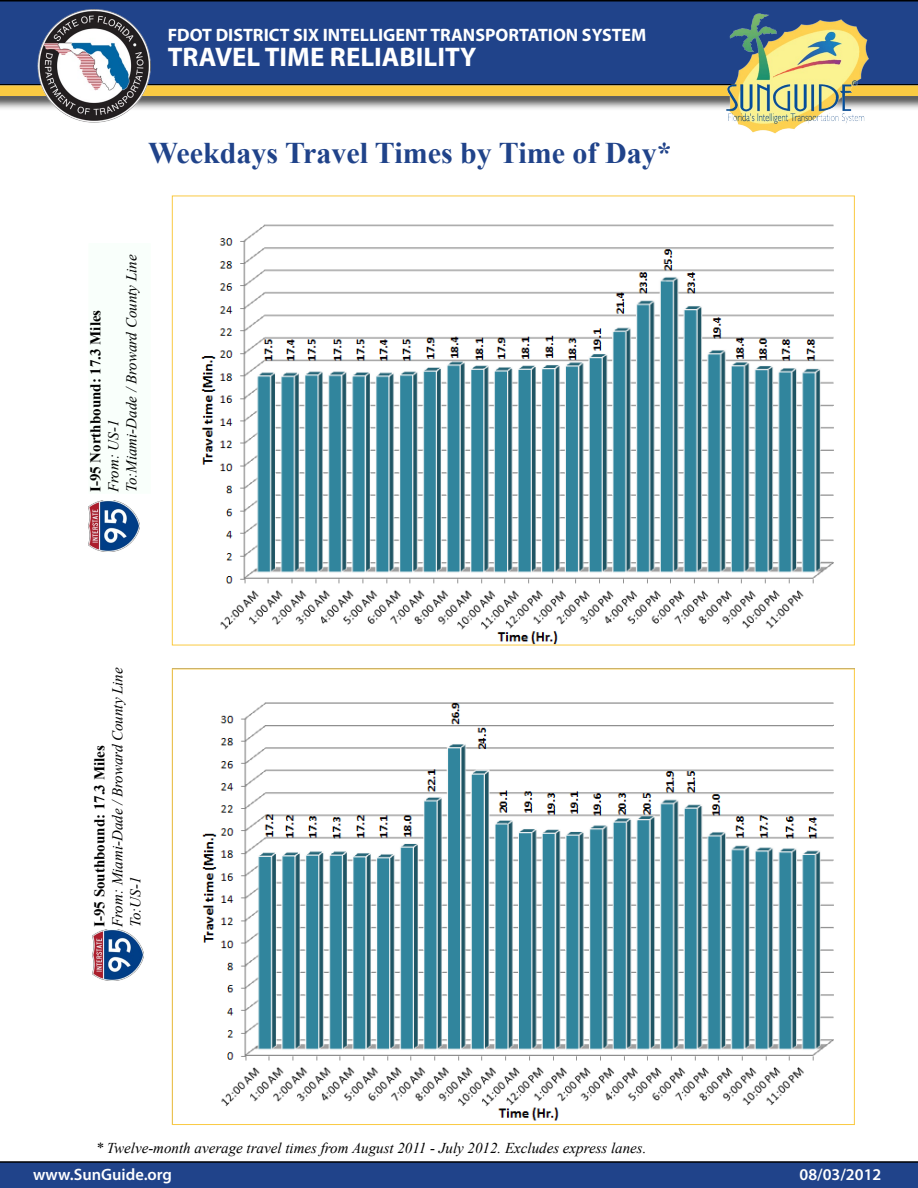
<style>
.page{position:relative;width:918px;height:1188px;background:#fff}
.page>*{position:absolute;margin:0;border:0;box-sizing:border-box;transform-origin:0 0}
.t1{font:700 30px "Times New Roman";color:#20438a}
.t2{font:700 27px "Myriad Pro";color:#fff}
.t3{font:700 18px "Myriad Pro";color:#fff}
.t4{font:600 16.5px "Myriad Pro";color:#fff}
.t5{font:italic 15px/18px "Times New Roman";color:#000}
.t6{font:700 15px "Times New Roman";color:#000}
</style>
<div class="page">
<div style="left:0;top:0;width:918px;height:84px;background:#20438a"></div>
<div style="left:0;top:84px;width:918px;height:27px;background:#000;opacity:.75"></div>
<div style="left:0;top:86px;width:918px;height:10px;background:#faca42"></div>
<img style="left:37px;top:10px;width:113px;height:112px">
<img style="left:715px;top:10px;width:166px;height:124px">
<svg style="left:0;top:1161px;width:918px;height:27px;background:#204083"></svg>
<img style="left:201px;top:224px;width:633px;height:420px">
<img style="left:202px;top:702px;width:632px;height:419px">
<img style="left:93px;top:930px;width:50px;height:51px">
<div style="left:88px;top:243px;width:63px;height:251px;background:#f9fffb"></div>
<img style="left:88px;top:500px;width:51px;height:51px">
<p class="t3" style="left:168px;top:23px;width:480px">FDOT DISTRICT SIX INTELLIGENT TRANSPORTATION SYSTEM</p>
<h2 class="t2" style="left:168px;top:40px;width:310px">TRAVEL TIME RELIABILITY</h2>
<h1 class="t1" style="left:148px;top:132px;width:525px">Weekdays Travel Times by Time of Day*</h1>
<p class="t5" style="left:104px;top:492px;width:239px;rotate:-90deg">From: US-1<br>To:Miami-Dade / Broward County Line</p>
<p class="t6" style="left:85px;top:492px;width:184px;rotate:-90deg">I-95 Northbound: 17.3 Miles</p>
<p class="t5" style="left:108px;top:927px;width:261px;rotate:-90deg">From: Miami-Dade / Broward County Line<br>To:US-1</p>
<p class="t6" style="left:89px;top:927px;width:183px;rotate:-90deg">I-95 Southbound: 17.3 Miles</p>
<p class="t5" style="left:96px;top:1138px;width:552px">* Twelve-month average travel times from August 2011 - July 2012. Excludes express lanes.</p>
<p class="t4" style="left:33px;top:1164px;width:141px">www.SunGuide.org</p>
<p class="t4" style="left:800px;top:1164px;width:83px">08/03/2012</p>
</div>
